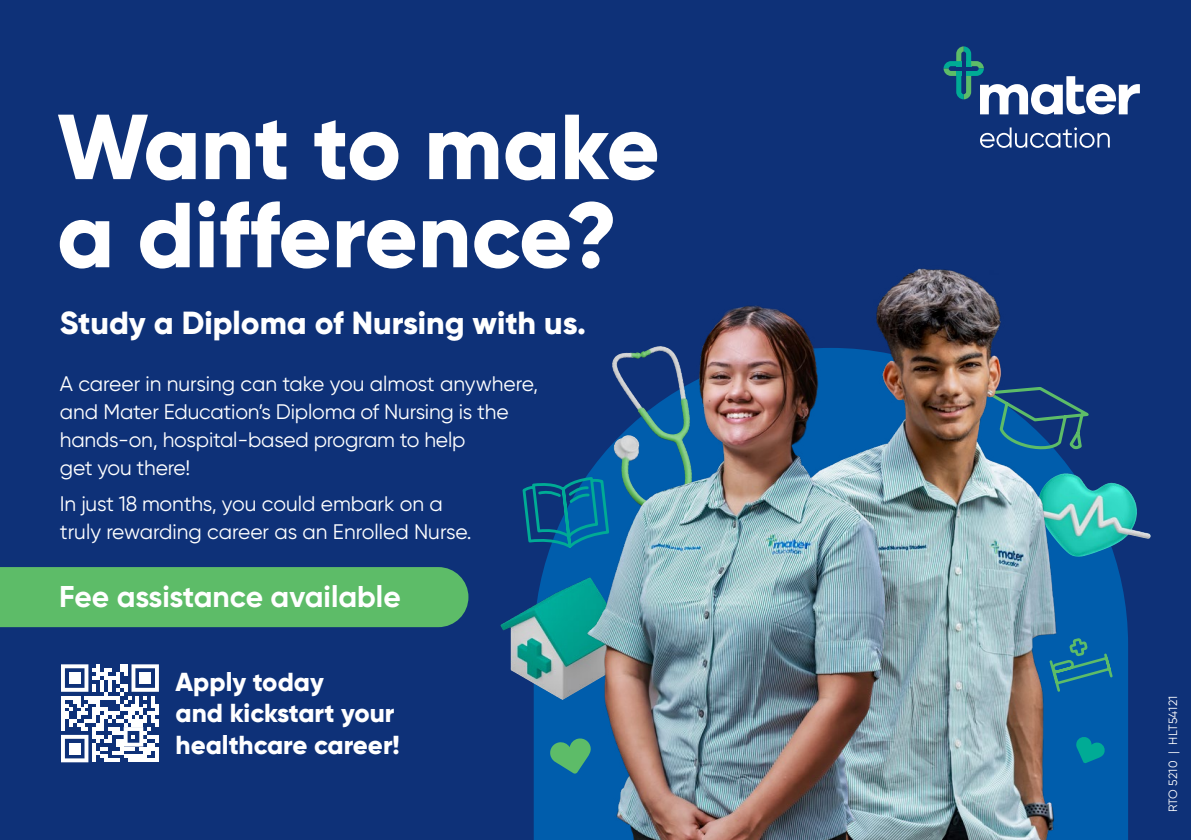
<style>
.page{position:relative;width:1191px;height:840px;background:#fff}
.page>*{position:absolute;margin:0;border:0;box-sizing:border-box;transform-origin:0 0}
.t1{font:800 92px/88px "Gilroy";color:#fff}
.t2{font:800 32px "Gilroy";color:#fff}
.t3{font:700 30px "Gilroy";color:#fff}
.t4{font:800 26px/31.6px "Gilroy";color:#fff}
.t5{font:21px/28px "Gilroy";letter-spacing:-.01em;color:#fff}
.t6{font:12px "Gilroy";letter-spacing:.015em;color:#fff}
</style>
<div class="page">
<div style="left:0;top:0;width:1191px;height:839px;background:#0e3178"></div>
<div style="left:0;top:567px;width:468px;height:59px;background:#5dbc68"></div>
<svg style="left:943px;top:46px;width:196px;height:68px"></svg>
<svg style="left:980px;top:127px;width:129px;height:21px"></svg>
<svg style="left:534px;top:465px;width:594px;height:374px;background:#0d6cab"></svg>
<svg style="left:549px;top:737px;width:32px;height:36px"></svg>
<svg style="left:522px;top:465px;width:59px;height:111px"></svg>
<img style="left:500px;top:576px;width:81px;height:123px">
<svg style="left:1067px;top:401px;width:22px;height:49px"></svg>
<svg style="left:1076px;top:735px;width:29px;height:28px"></svg>
<svg style="left:1067px;top:636px;width:47px;height:57px;background:#0f6ca0"></svg>
<img style="left:894px;top:268px;width:173px;height:571px">
<img style="left:581px;top:286px;width:313px;height:553px">
<svg style="left:61px;top:664px;width:98px;height:97px"></svg>
<h1 class="t1" style="left:57px;top:102px;width:604px">Want to make a difference?</h1>
<h2 class="t2" style="left:60px;top:303px;width:528px">Study a Diploma of Nursing with us.</h2>
<p class="t5" style="left:60px;top:369px;width:480px">A career in nursing can take you almost anywhere, and Mater Education’s Diploma of Nursing is the hands-on, hospital-based program to help<br>get you there!</p>
<p class="t5" style="left:60px;top:489px;width:413px">In just 18 months, you could embark on a truly rewarding career as an Enrolled Nurse.</p>
<h3 class="t3" style="left:59px;top:577px;width:343px">Fee assistance available</h3>
<p class="t4" style="left:176px;top:665px;width:226px">Apply today<br>and kickstart your healthcare career!</p>
<p class="t6" style="left:1165px;top:811px;width:118px;rotate:-90deg">RTO 5210 | HLT54121</p>
</div>
